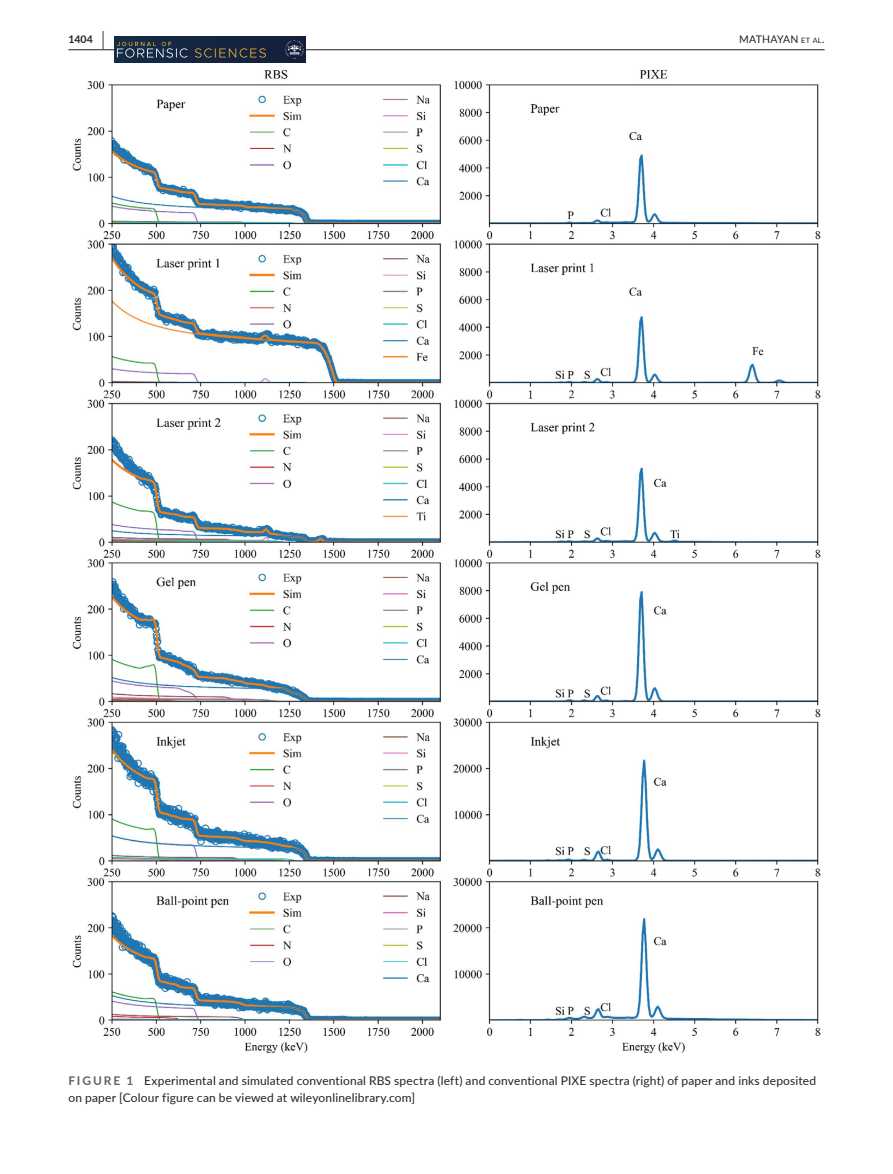
<style>
.page{position:relative;width:893px;height:1174px;background:#fff}
.page>*{position:absolute;margin:0;border:0;box-sizing:border-box;transform-origin:0 0}
.t1{font:12px/16.5px "Lato";letter-spacing:.015em;color:#231f20}
.t2{font:10.5px "Lato";letter-spacing:.02em;color:#231f20}
.t3{font:700 10.5px "Lato";color:#231f20}
.s1{font-size:19.5px}
.s2{font-size:7.35px}
.s3{font-weight:700;color:#636366}
</style>
<div class="page">
<hr style="left:68px;top:49px;width:756px;height:1px;background:#231f20">
<img style="left:114px;top:37px;width:192px;height:25px">
<svg style="left:195px;top:48px;width:71px;height:10px"></svg>
<svg style="left:117px;top:42px;width:70px;height:16px"></svg>
<img style="left:286px;top:41px;width:17px;height:17px">
<img style="left:72px;top:69px;width:749px;height:984px">
<p class="t3" style="left:68px;top:31px;width:37px">1404 <span class="s1">|</span></p>
<p class="t2" style="left:739px;top:31px;width:87px">MATHAYAN <span class="s2">et al</span>.</p>
<p class="t1" style="left:68px;top:1072px;width:749px"><span class="s3">FIGURE 1</span> Experimental and simulated conventional RBS spectra (left) and conventional PIXE spectra (right) of paper and inks deposited on paper [Colour figure can be viewed at wileyonlinelibrary.com]</p>
</div>
